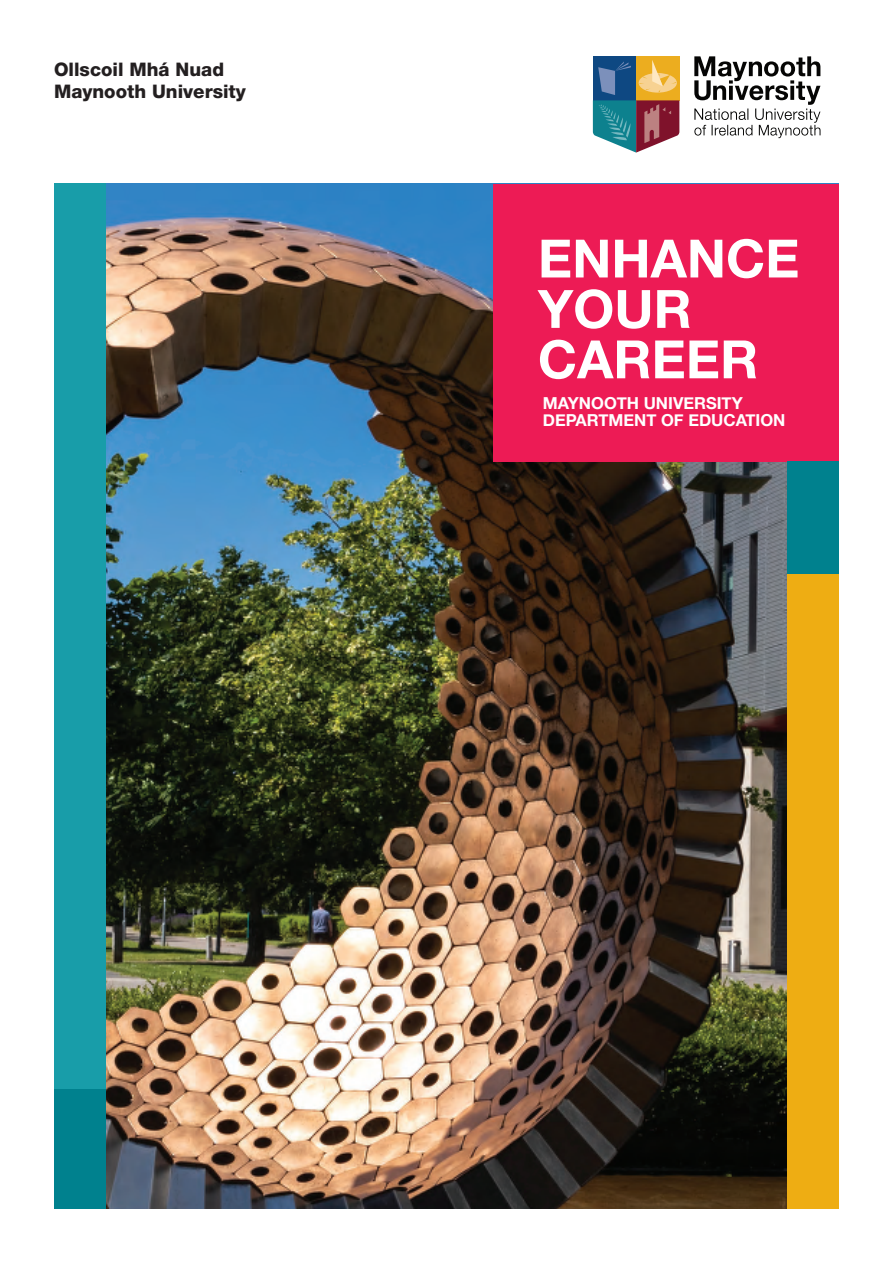
<style>
.page{position:relative;width:893px;height:1263px;background:#fff}
.page>*{position:absolute;margin:0;border:0;box-sizing:border-box;transform-origin:0 0}
.t1{font:700 52.95px/50.4px "Helvetica Neue";color:#fff}
.t2{font:800 18.75px/22.5px "Helvetica Neue";color:#231f20}
.t3{font:700 16.5px/17.9px "Helvetica Neue";color:#fff}
</style>
<div class="page">
<div style="left:593px;top:56px;width:43px;height:44px;background:#0e4882"></div>
<div style="left:636px;top:56px;width:43px;height:44px;background:#ecad1f"></div>
<svg style="left:593px;top:60px;width:86px;height:93px"></svg>
<svg style="left:694px;top:56px;width:126px;height:82px"></svg>
<img style="left:105px;top:184px;width:683px;height:1025px">
<div style="left:493px;top:184px;width:346px;height:277px;background:#ed1b55"></div>
<div style="left:788px;top:461px;width:51px;height:748px;background:#eead13"></div>
<div style="left:54px;top:184px;width:51px;height:1025px;background:#189da9"></div>
<div style="left:54px;top:1090px;width:51px;height:119px;background:#00818e"></div>
<div style="left:788px;top:461px;width:51px;height:113px;background:#00818e"></div>
<p class="t2" style="left:54px;top:58px;width:193px">Ollscoil Mhá Nuad<br>Maynooth University</p>
<p class="t1" style="left:538px;top:235px;width:263px">ENHANCE<br>YOUR<br>CAREER</p>
<p class="t3" style="left:543px;top:394px;width:244px">MAYNOOTH UNIVERSITY<br>DEPARTMENT OF EDUCATION</p>
</div>
